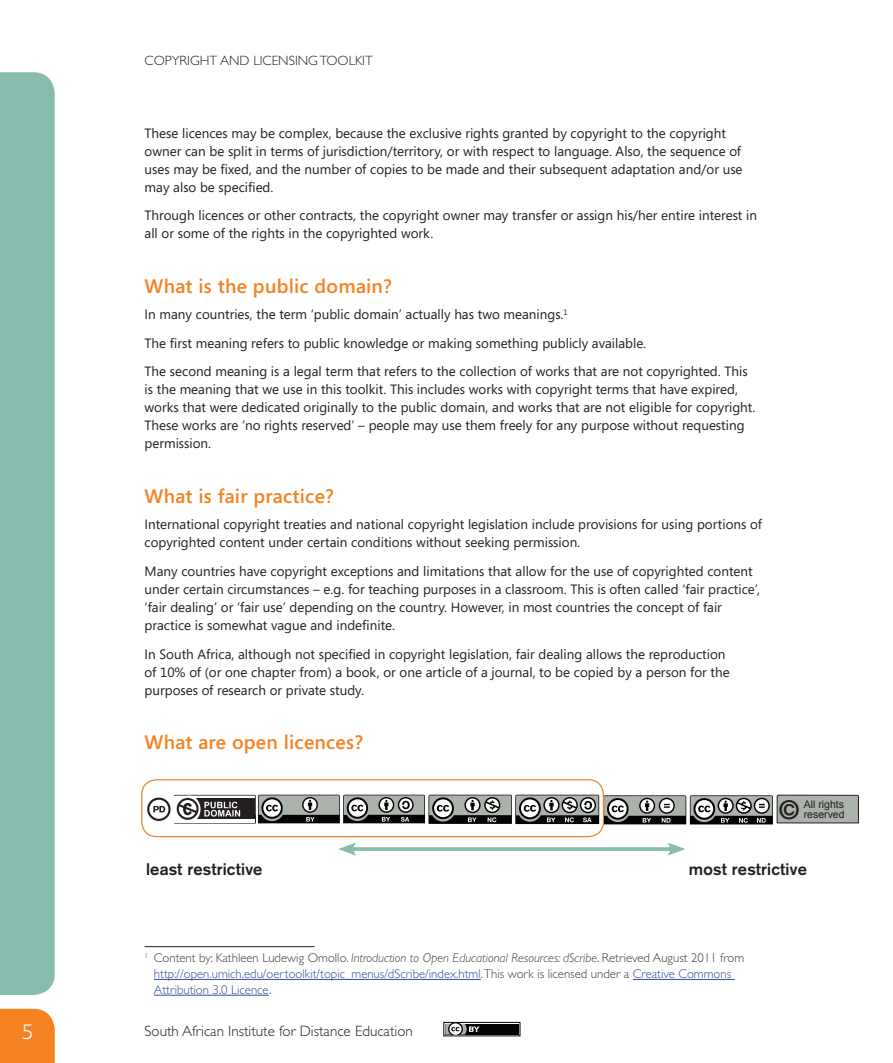
<style>
.page{position:relative;width:893px;height:1063px;background:#fff}
.page>*{position:absolute;margin:0;border:0;box-sizing:border-box;transform-origin:0 0}
.Main_heading__Nomali{font:700 25.95px "Akzidenz Grotesk";color:#231f20}
.t1{font:300 22.5px "Secca Std";color:#fff}
.Heading_Nomalizo{font:600 19.5px "Segoe";letter-spacing:.015em;color:#f58220}
.Main_heading__Nomali-2{font:700 16.5px "Akzidenz Grotesk";letter-spacing:.015em;color:#231f20}
.t2{font:300 15px "Gill Sans";color:#231f20}
.Body__Nomalizo{font:13.5px/18px "Segoe";color:#231f20}
.t3{font:300 13.5px "Gill Sans";color:#231f20}
.Footnotes{font:300 12.75px/15.8px "Gill Sans";color:#354d96}
.Body__Nomalizo-2{font:10.5px/10.2px "Arial";color:#231f20}
.s1{color:#3e3e3f}
.s2{font-style:italic;color:#3e3e3f}
</style>
<div class="page">
<div style="left:0;top:72px;width:55px;height:923px;background:#87bcaf"></div>
<div style="left:0;top:1009px;width:55px;height:54px;background:#f58220"></div>
<svg style="left:443px;top:1022px;width:77px;height:14px"></svg>
<div style="left:445px;top:1024px;width:74px;height:11px;background:#040503"></div>
<svg style="left:445px;top:1024px;width:34px;height:11px"></svg>
<hr style="left:145px;top:946px;width:170px;height:1px;background:#231f20">
<hr style="left:154px;top:979px;width:327px;height:1px;background:#354d96">
<hr style="left:633px;top:979px;width:102px;height:1px;background:#354d96">
<hr style="left:154px;top:995px;width:115px;height:1px;background:#354d96">
<div style="left:141px;top:779px;width:463px;height:58px;border:1px solid #f58220;border-radius:15px"></div>
<svg style="left:357px;top:847px;width:310px;height:4px"></svg>
<svg style="left:338px;top:842px;width:19px;height:14px"></svg>
<svg style="left:667px;top:842px;width:18px;height:14px"></svg>
<svg style="left:147px;top:794px;width:712px;height:30px"></svg>
<p class="t3" style="left:145px;top:52px;width:230px">COPYRIGHT AND LICENSING TOOLKIT</p>
<p class="Body__Nomalizo" style="left:145px;top:124px;width:599px">These licences may be complex, because the exclusive rights granted by copyright to the copyright owner can be split in terms of jurisdiction/territory, or with respect to language. Also, the sequence of uses may be fixed, and the number of copies to be made and their subsequent adaptation and/or use may also be specified.</p>
<p class="Body__Nomalizo" style="left:145px;top:206px;width:614px">Through licences or other contracts, the copyright owner may transfer or assign his/her entire interest in all or some of the rights in the copyrighted work.</p>
<p class="Heading_Nomalizo" style="left:145px;top:275px;width:249px">What is the public domain?</p>
<p class="Body__Nomalizo" style="left:145px;top:305px;width:425px">In many countries, the term ‘public domain’ actually has two meanings.<sup>1</sup></p>
<p class="Body__Nomalizo" style="left:145px;top:334px;width:503px">The first meaning refers to public knowledge or making something publicly available.</p>
<p class="Body__Nomalizo" style="left:145px;top:362px;width:612px">The second meaning is a legal term that refers to the collection of works that are not copyrighted. This is the meaning that we use in this toolkit. This includes works with copyright terms that have expired, works that were dedicated originally to the public domain, and works that are not eligible for copyright.<br>These works are ‘no rights reserved’ – people may use them freely for any purpose without requesting permission.</p>
<p class="Heading_Nomalizo" style="left:145px;top:485px;width:191px">What is fair practice?</p>
<p class="Body__Nomalizo" style="left:145px;top:515px;width:619px">International copyright treaties and national copyright legislation include provisions for using portions of copyrighted content under certain conditions without seeking permission.</p>
<p class="Body__Nomalizo" style="left:145px;top:562px;width:617px">Many countries have copyright exceptions and limitations that allow for the use of copyrighted content under certain circumstances – e.g. for teaching purposes in a classroom. This is often called ‘fair practice’, ‘fair dealing’ or ‘fair use’ depending on the country. However, in most countries the concept of fair practice is somewhat vague and indefinite.</p>
<p class="Body__Nomalizo" style="left:145px;top:645px;width:587px">In South Africa, although not specified in copyright legislation, fair dealing allows the reproduction of 10% of (or one chapter from) a book, or one article of a journal, to be copied by a person for the purposes of research or private study.</p>
<p class="Heading_Nomalizo" style="left:145px;top:731px;width:220px">What are open licences?</p>
<p class="Main_heading__Nomali" style="left:779px;top:795px;width:22px">©</p>
<p class="Body__Nomalizo-2" style="left:804px;top:799px;width:42px">All rights reserved</p>
<p class="Main_heading__Nomali-2" style="left:146px;top:859px;width:118px">least restrictive</p>
<p class="Main_heading__Nomali-2" style="left:689px;top:859px;width:119px">most restrictive</p>
<p class="Footnotes" style="left:154px;top:950px;width:592px;text-indent:-9px"><sup>1</sup> <span class="s1">Content by: Kathleen Ludewig Omollo.</span> <span class="s2">Introduction to Open Educational Resources: dScribe</span><span class="s1">. Retrieved August 2011 from </span>http://open.umich.edu/oertoolkit/topic_menus/dScribe/index.html<span class="s1">.This work is licensed under a</span> Creative Commons<br>Attribution 3.0 Licence<span class="s1">.</span></p>
<h2 class="t1" style="left:22px;top:1019px;width:13px">5</h2>
<p class="t2" style="left:145px;top:1023px;width:270px">South African Institute for Distance Education</p>
</div>
